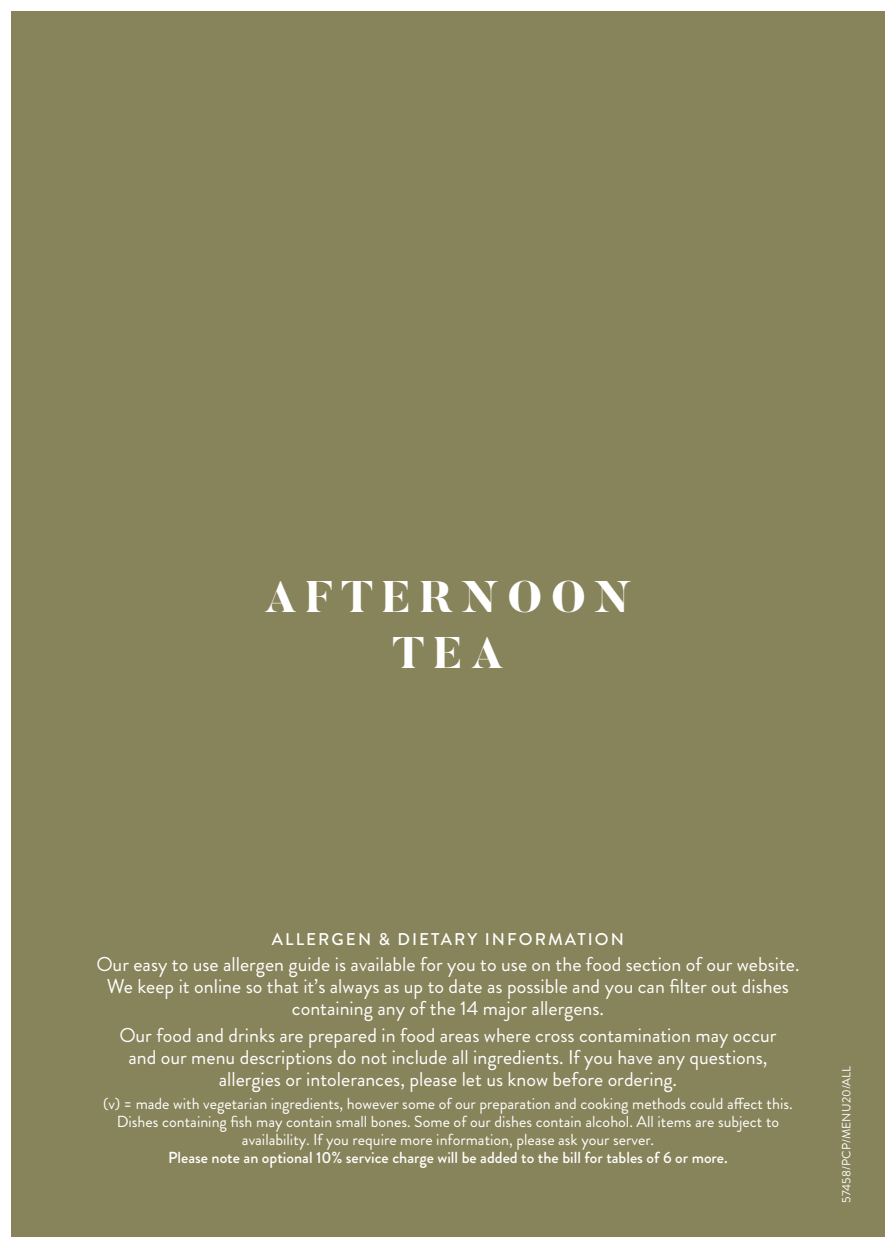
<style>
.page{position:relative;width:896px;height:1248px;background:#fff}
.page>*{position:absolute;margin:0;border:0;box-sizing:border-box;transform-origin:0 0}
.t1{font:800 44px/56px "Butler";letter-spacing:.2em;color:#fff;text-align:center}
.t2{font:20px/22px "Brandon Grotesque";color:#fff;text-align:center}
.t3{font:500 17px "Brandon Grotesque";letter-spacing:.12em;color:#fff}
.t4{font:16px/18px "Brandon Grotesque";color:#fff;text-align:center}
.t5{font:500 16px "Brandon Grotesque";color:#fff}
.t6{font:12px "Brandon Grotesque";letter-spacing:.01em;color:#fff}
</style>
<div class="page">
<div style="left:11px;top:11px;width:873px;height:1225px;background:#87835a"></div>
<h1 class="t1" style="left:264px;top:570px;width:369px">AFTERNOON<br>TEA</h1>
<p class="t3" style="left:272px;top:926px;width:353px">ALLERGEN &amp; DIETARY INFORMATION</p>
<p class="t2" style="left:96px;top:952px;width:704px">Our easy to use allergen guide is available for you to use on the food section of our website.<br>We keep it online so that it’s always as up to date as possible and you can filter out dishes containing any of the 14 major allergens.</p>
<p class="t2" style="left:119px;top:1024px;width:658px">Our food and drinks are prepared in food areas where cross contamination may occur and our menu descriptions do not include all ingredients. If you have any questions, allergies or intolerances, please let us know before ordering.</p>
<p class="t4" style="left:103px;top:1094px;width:691px">(v) = made with vegetarian ingredients, however some of our preparation and cooking methods could affect this.<br>Dishes containing fish may contain small bones. Some of our dishes contain alcohol. All items are subject to availability. If you require more information, please ask your server.</p>
<p class="t5" style="left:168px;top:1146px;width:561px">Please note an optional 10% service charge will be added to the bill for tables of 6 or more.</p>
<p class="t6" style="left:838px;top:1202px;width:138px;rotate:-90deg">57458/PCP/MENU20/ALL</p>
</div>
